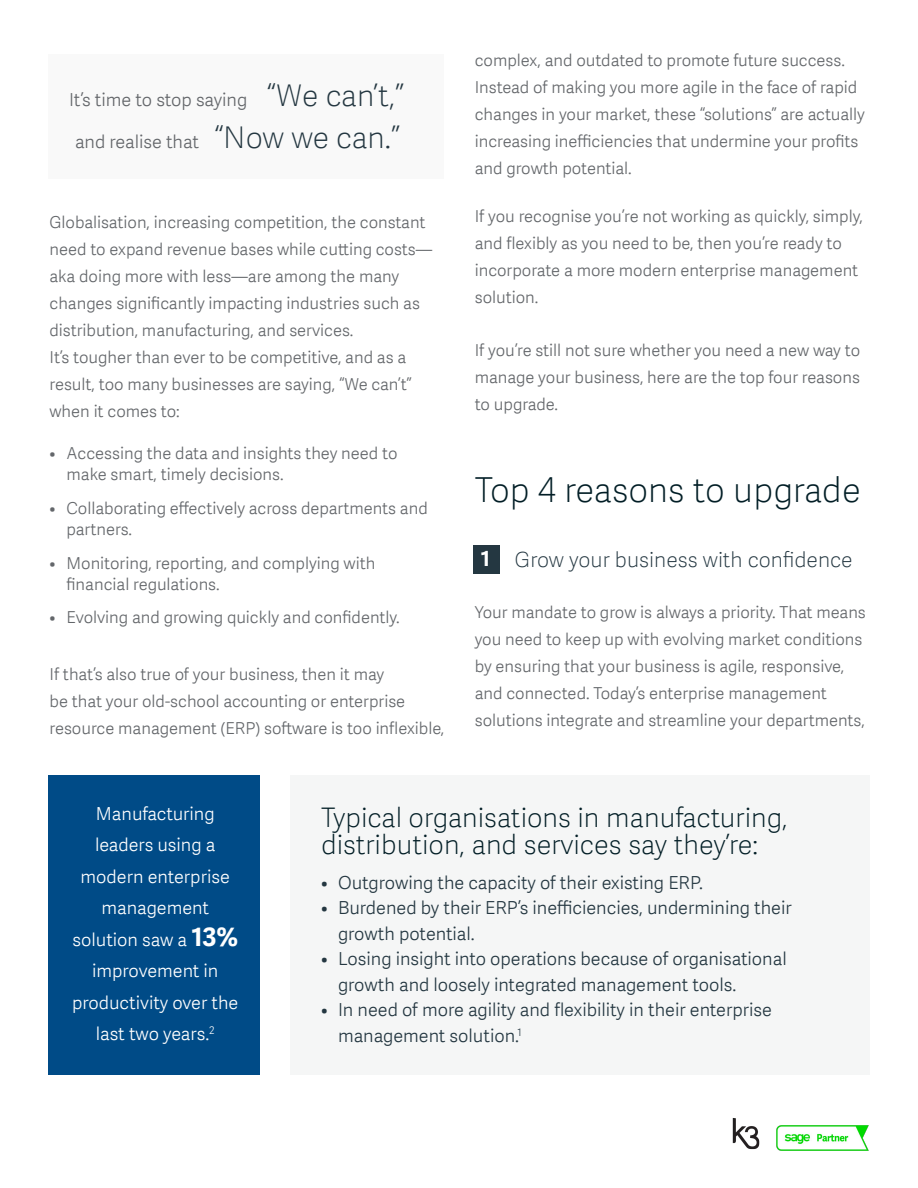
<style>
.page{position:relative;width:918px;height:1188px;background:#fff}
.page>*{position:absolute;margin:0;border:0;box-sizing:border-box;transform-origin:0 0}
.t1{font:34.5px "Adelle Sans SAGE Th";color:#021e26}
.t2{font:27px/27px "Adelle Sans SAGE Th";color:#021e26}
.t3{font:21px "Adelle Sans SAGE Th";color:#243741}
.t4{font:700 21px "Adelle Sans SAGE";color:#fff}
.t5{font:18px/25.5px "Adelle Sans SAGE Lt";color:#243741}
.t6{font:18px/31.5px "Adelle Sans SAGE Lt";color:#fff;text-align:center}
.t7{font:18px "Adelle Sans SAGE Lt";color:#63666a}
.t8{font:16.5px/27px "Adelle Sans SAGE Lt";color:#63666a}
.s1{font-family:"Adelle Sans SAGE Th";font-size:30px;color:#243741}
.s2{font-family:"Adelle Sans SAGE";font-weight:700;font-size:25.5px}
</style>
<div class="page">
<div style="left:290px;top:776px;width:580px;height:299px;background:#f5f6f6"></div>
<div style="left:49px;top:776px;width:211px;height:299px;background:#004b87"></div>
<div style="left:473px;top:545px;width:27px;height:29px;background:#243741"></div>
<div style="left:49px;top:54px;width:395px;height:124px;background:#f9f9f9"></div>
<img style="left:776px;top:1125px;width:93px;height:26px">
<img style="left:732px;top:1118px;width:28px;height:32px">
<p class="t7" style="left:69px;top:87px;width:337px">It’s time to stop saying <span class="s1">“We can’t,”</span></p>
<p class="t7" style="left:75px;top:129px;width:327px">and realise that <span class="s1">“Now we can.”</span></p>
<p class="t8" style="left:50px;top:208px;width:384px">Globalisation, increasing competition, the constant need to expand revenue bases while cutting costs— aka doing more with less—are among the many changes significantly impacting industries such as distribution, manufacturing, and services.<br>It’s tougher than ever to be competitive, and as a result, too many businesses are saying, “We can’t” when it comes to:</p>
<p class="t8" style="left:67px;top:442px;width:333px;line-height:21px;text-indent:-17px">• Accessing the data and insights they need to make smart, timely decisions.</p>
<p class="t8" style="left:67px;top:497px;width:363px;line-height:21px;text-indent:-17px">• Collaborating effectively across departments and partners.</p>
<p class="t8" style="left:67px;top:552px;width:310px;line-height:21px;text-indent:-17px">• Monitoring, reporting, and complying with financial regulations.</p>
<p class="t8" style="left:50px;top:603px;width:352px">• Evolving and growing quickly and confidently.</p>
<p class="t8" style="left:50px;top:660px;width:396px">If that’s also true of your business, then it may<br>be that your old-school accounting or enterprise resource management (ERP) software is too inflexible,</p>
<p class="t8" style="left:475px;top:46px;width:392px">complex, and outdated to promote future success.<br>Instead of making you more agile in the face of rapid changes in your market, these “solutions” are actually increasing inefficiencies that undermine your profits and growth potential.</p>
<p class="t8" style="left:475px;top:202px;width:390px">If you recognise you’re not working as quickly, simply, and flexibly as you need to be, then you’re ready to incorporate a more modern enterprise management solution.</p>
<p class="t8" style="left:475px;top:336px;width:387px;text-align:justify">If you’re still not sure whether you need a new way to manage your business, here are the top four reasons to upgrade.</p>
<h1 class="t1" style="left:475px;top:466px;width:388px">Top 4 reasons to upgrade</h1>
<p class="t3" style="left:514px;top:544px;width:340px">Grow your business with confidence</p>
<p class="t8" style="left:475px;top:598px;width:393px">Your mandate to grow is always a priority. That means you need to keep up with evolving market conditions by ensuring that your business is agile, responsive, and connected. Today’s enterprise management solutions integrate and streamline your departments,</p>
<p class="t4" style="left:481px;top:544px;width:11px">1</p>
<p class="t6" style="left:72px;top:797px;width:168px">Manufacturing leaders using a modern enterprise management solution saw a <span class="s2">13% </span>improvement in productivity over the last two years.<sup>2</sup></p>
<h2 class="t2" style="left:321px;top:803px;width:468px">Typical organisations in manufacturing, distribution, and services say they’re:</h2>
<p class="t5" style="left:321px;top:869px;width:384px">• Outgrowing the capacity of their existing ERP.</p>
<p class="t5" style="left:338px;top:895px;width:455px;text-indent:-17px">• Burdened by their ERP’s inefficiencies, undermining their growth potential.</p>
<p class="t5" style="left:338px;top:946px;width:450px;text-indent:-17px">• Losing insight into operations because of organisational growth and loosely integrated management tools.</p>
<p class="t5" style="left:338px;top:997px;width:436px;text-indent:-17px">• In need of more agility and flexibility in their enterprise management solution.<sup>1</sup></p>
</div>
